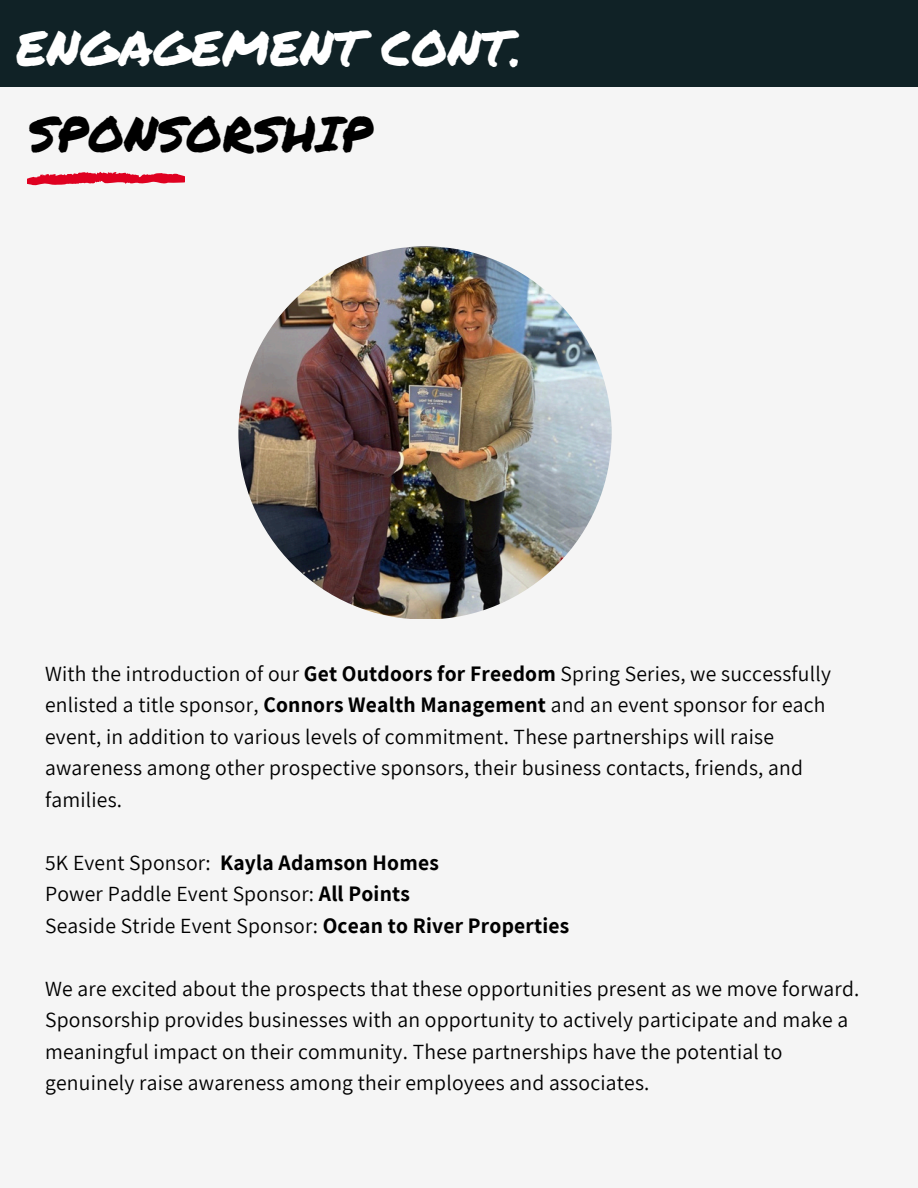
<style>
.page{position:relative;width:918px;height:1188px;background:#f5f5f5}
.page>*{position:absolute;margin:0;border:0;box-sizing:border-box;transform-origin:0 0}
.t1{font:48.9px "Permanent Marker";color:#fff}
.t2{font:48.9px "Permanent Marker";color:#000}
.t3{font:21.6px/31.5px "Assistant";letter-spacing:.01em;color:#000}
.t4{font:700 21.6px "Assistant";letter-spacing:.01em;color:#000}
.s1{font-weight:700}
.s2{font-weight:400}
</style>
<div class="page">
<svg style="left:27px;top:172px;width:157px;height:13px"></svg>
<div style="left:0;top:0;width:918px;height:87px;background:#102226"></div>
<img style="left:238px;top:246px;width:374px;height:373px;border-radius:50%">
<p class="t1" style="left:16px;top:11px;width:507px">ENGAGEMENT CONT.</p>
<p class="t2" style="left:29px;top:98px;width:345px">SPONSORSHIP</p>
<h1 class="t3" style="left:45px;top:657px;width:787px">With the introduction of our <span class="s1">Get Outdoors for Freedom</span> Spring Series, we successfully enlisted a title sponsor, <span class="s1">Connors Wealth Management</span> and an event sponsor for each event, in addition to various levels of commitment. These partnerships will raise awareness among other prospective sponsors, their business contacts, friends, and families.</h1>
<p class="t4" style="left:45px;top:848px;width:395px"><span class="s2">5K Event Sponsor:</span> Kayla Adamson Homes</p>
<p class="t3" style="left:45px;top:877px;width:366px">Power Paddle Event Sponsor: <span class="s1">All Points</span></p>
<p class="t3" style="left:45px;top:909px;width:526px">Seaside Stride Event Sponsor: <span class="s1">Ocean to River Properties</span></p>
<p class="t3" style="left:45px;top:972px;width:816px">We are excited about the prospects that these opportunities present as we move forward.<br>Sponsorship provides businesses with an opportunity to actively participate and make a meaningful impact on their community. These partnerships have the potential to genuinely raise awareness among their employees and associates.</p>
</div>
